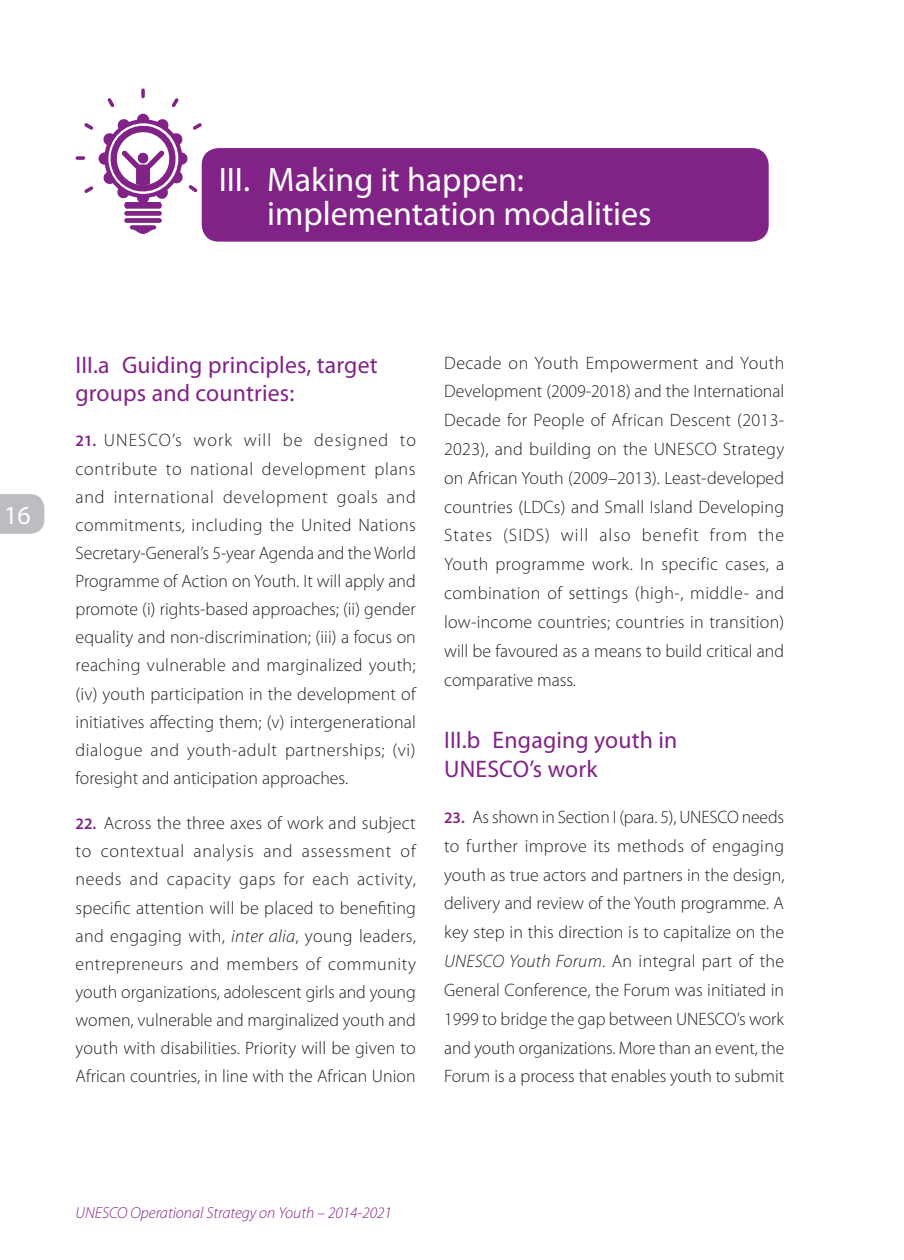
<style>
.page{position:relative;width:904px;height:1260px;background:#fff}
.page>*{position:absolute;margin:0;border:0;box-sizing:border-box;transform-origin:0 0}
.t1{font:34px/34px "Myriad Pro";color:#fff}
.t2{font:26px "Myriad Pro";color:#fff}
.t3{font:24px/28.2px "Myriad Pro";letter-spacing:.01em;color:#812386}
.t4{font:300 18px/28.2px "Myriad Pro";color:#231f20;text-align:justify}
.t5{font:italic 300 16px "Myriad Pro";color:#812386}
.s1{font-weight:600;font-size:16px;color:#812386}
.s2{font-style:italic}
</style>
<div class="page">
<div style="left:0;top:494px;width:44px;height:39px;background:#bcbdc0"></div>
<div style="left:202px;top:148px;width:567px;height:93px;background:#812386;border-radius:17px"></div>
<div style="left:124px;top:211px;width:38px;height:5px;background:#812386;border-radius:2px"></div>
<div style="left:124px;top:218px;width:38px;height:5px;background:#812386;border-radius:2px"></div>
<svg style="left:130px;top:225px;width:26px;height:9px"></svg>
<div style="left:124px;top:202px;width:38px;height:7px;background:#812386;border-radius:3px"></div>
<svg style="left:107px;top:98px;width:7px;height:9px"></svg>
<svg style="left:172px;top:98px;width:7px;height:9px"></svg>
<svg style="left:84px;top:186px;width:9px;height:7px"></svg>
<svg style="left:84px;top:123px;width:9px;height:7px"></svg>
<svg style="left:76px;top:156px;width:9px;height:4px"></svg>
<svg style="left:141px;top:88px;width:4px;height:10px"></svg>
<svg style="left:99px;top:114px;width:103px;height:89px"></svg>
<h1 class="t1" style="left:267px;top:164px;width:386px;text-indent:-48px">III. Making it happen: implementation modalities</h1>
<h2 class="t2" style="left:4px;top:505px;width:28px">16</h2>
<h3 class="t3" style="left:76px;top:352px;width:304px">III.a Guiding principles, target groups and countries:</h3>
<p class="t4" style="left:76px;top:428px;width:342px"><span class="s1">21.</span> UNESCO’s work will be designed to contribute to national development plans and international development goals and commitments, including the United Nations Secretary-General’s 5-year Agenda and the World Programme of Action on Youth. It will apply and promote (i) rights-based approaches; (ii) gender equality and non-discrimination; (iii) a focus on reaching vulnerable and marginalized youth; (iv) youth participation in the development of initiatives affecting them; (v) intergenerational dialogue and youth-adult partnerships; (vi) foresight and anticipation approaches.</p>
<p class="t4" style="left:76px;top:810px;width:342px"><span class="s1">22.</span> Across the three axes of work and subject to contextual analysis and assessment of needs and capacity gaps for each activity, specific attention will be placed to benefiting and engaging with, <span class="s2">inter alia</span>, young leaders, entrepreneurs and members of community youth organizations, adolescent girls and young women, vulnerable and marginalized youth and youth with disabilities. Priority will be given to African countries, in line with the African Union</p>
<p class="t4" style="left:444px;top:350px;width:342px;line-height:28.8px">Decade on Youth Empowerment and Youth Development (2009-2018) and the International Decade for People of African Descent (2013- 2023), and building on the UNESCO Strategy on African Youth (2009–2013). Least-developed countries (LDCs) and Small Island Developing States (SIDS) will also benefit from the Youth programme work. In specific cases, a combination of settings (high-, middle- and low-income countries; countries in transition) will be favoured as a means to build critical and comparative mass.</p>
<h3 class="t3" style="left:444px;top:727px;width:235px;line-height:28.8px">III.b Engaging youth in<br>UNESCO’s work</h3>
<p class="t4" style="left:444px;top:804px;width:342px;line-height:28.8px"><span class="s1">23.</span> As shown in Section I (para. 5), UNESCO needs to further improve its methods of engaging youth as true actors and partners in the design, delivery and review of the Youth programme. A key step in this direction is to capitalize on the <span class="s2">UNESCO Youth Forum</span>. An integral part of the General Conference, the Forum was initiated in 1999 to bridge the gap between UNESCO’s work and youth organizations. More than an event, the Forum is a process that enables youth to submit</p>
<p class="t5" style="left:76px;top:1202px;width:318px">UNESCO Operational Strategy on Youth – 2014-2021</p>
</div>
